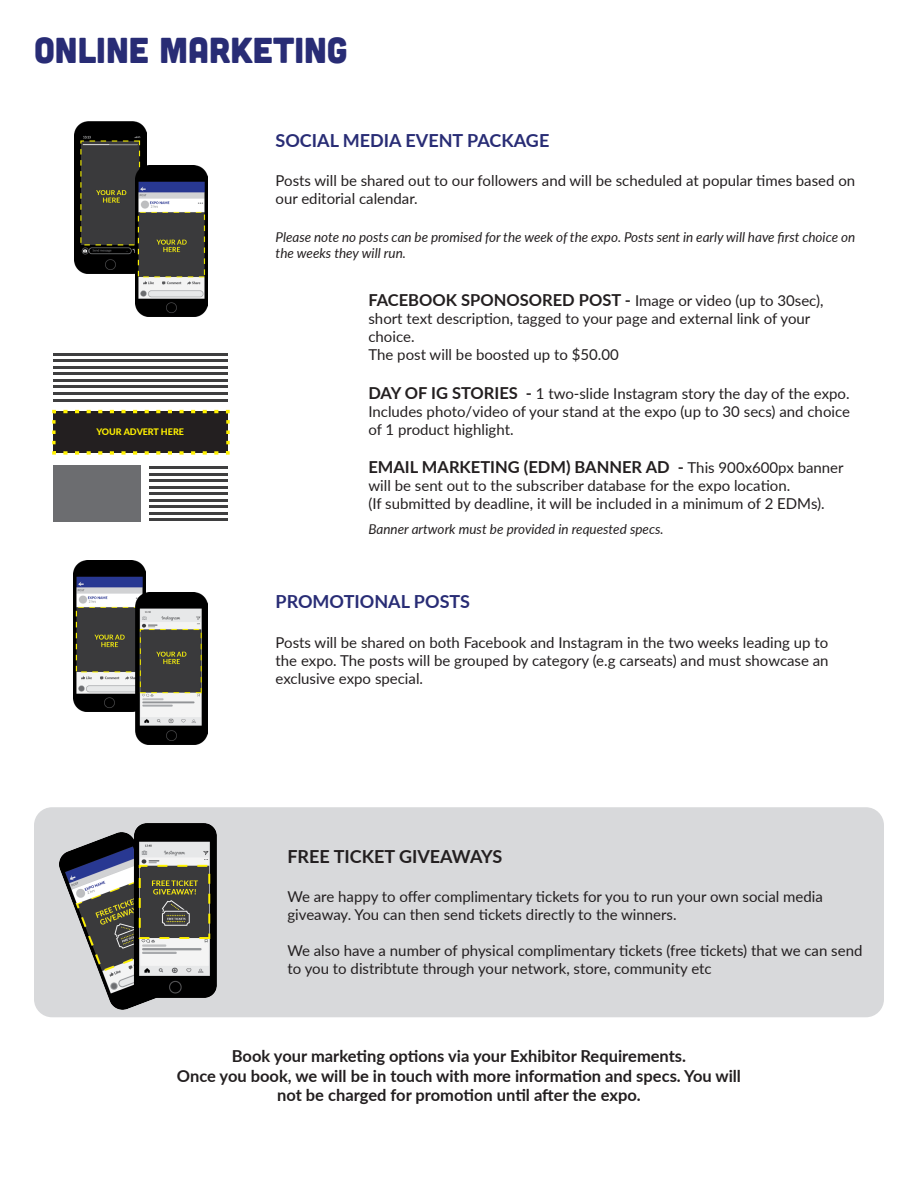
<style>
.page{position:relative;width:918px;height:1188px;background:#fff}
.page>*{position:absolute;margin:0;border:0;box-sizing:border-box;transform-origin:0 0}
.t1{font:36px "Cubano";color:#282c75}
.t2{font:700 18px "Lato";color:#282c75}
.t3{font:700 18px "Lato";color:#231f20}
.t4{font:700 16.5px/19.8px "Lato";color:#231f20;text-align:center}
.t5{font:15px/18px "Lato";color:#231f20}
.t6{font:italic 13.5px/16.2px "Lato";color:#231f20}
.t7{font:800 9px "Lato";color:#fff101}
.s1{font-weight:700;font-size:16.5px}
.s2{font-weight:400;font-size:15px}
</style>
<div class="page">
<div style="left:34px;top:807px;width:850px;height:210px;background:#d8d9db;border-radius:18px"></div>
<img style="left:75px;top:122px;width:71px;height:152px">
<img style="left:135px;top:165px;width:72px;height:152px">
<img style="left:59px;top:823px;width:157px;height:186px">
<hr style="left:54px;top:353px;width:174px;height:3px;background:#3e3e3f">
<hr style="left:54px;top:360px;width:174px;height:2px;background:#3e3e3f">
<hr style="left:54px;top:366px;width:174px;height:3px;background:#3e3e3f">
<hr style="left:54px;top:373px;width:174px;height:2px;background:#3e3e3f">
<hr style="left:54px;top:379px;width:174px;height:3px;background:#3e3e3f">
<hr style="left:54px;top:386px;width:174px;height:2px;background:#3e3e3f">
<hr style="left:54px;top:392px;width:174px;height:3px;background:#3e3e3f">
<hr style="left:54px;top:399px;width:174px;height:2px;background:#3e3e3f">
<hr style="left:149px;top:466px;width:79px;height:3px;background:#3e3e3f">
<hr style="left:149px;top:473px;width:79px;height:2px;background:#3e3e3f">
<hr style="left:149px;top:479px;width:79px;height:3px;background:#3e3e3f">
<hr style="left:149px;top:486px;width:79px;height:2px;background:#3e3e3f">
<hr style="left:149px;top:492px;width:79px;height:3px;background:#3e3e3f">
<hr style="left:149px;top:499px;width:79px;height:3px;background:#3e3e3f">
<hr style="left:149px;top:505px;width:79px;height:3px;background:#3e3e3f">
<hr style="left:149px;top:512px;width:79px;height:3px;background:#3e3e3f">
<hr style="left:149px;top:519px;width:79px;height:2px;background:#3e3e3f">
<svg style="left:52px;top:409px;width:178px;height:46px;background:#423d2f"></svg>
<div style="left:54px;top:465px;width:87px;height:56px;background:#6c6d70"></div>
<img style="left:74px;top:560px;width:72px;height:152px">
<img style="left:136px;top:592px;width:72px;height:152px">
<p class="t1" style="left:34px;top:25px;width:315px">ONLINE MARKETING</p>
<p class="t7" style="left:96px;top:425px;width:89px">YOUR ADVERT HERE</p>
<p class="t2" style="left:276px;top:127px;width:275px">SOCIAL MEDIA EVENT PACKAGE</p>
<p class="t5" style="left:276px;top:171px;width:581px">Posts will be shared out to our followers and will be scheduled at popular times based on our editorial calendar.</p>
<p class="t6" style="left:276px;top:229px;width:581px">Please note no posts can be promised for the week of the expo. Posts sent in early will have first choice on the weeks they will run.</p>
<p class="t5" style="left:368px;top:291px;width:457px"><span class="s1">FACEBOOK SPONOSORED POST -</span> Image or video (up to 30sec), short text description, tagged to your page and external link of your choice.</p>
<p class="t5" style="left:368px;top:345px;width:252px">The post will be boosted up to $50.00</p>
<p class="t5" style="left:368px;top:384px;width:483px;text-align:justify"><span class="s1">DAY OF IG STORIES -</span> 1 two-slide Instagram story the day of the expo.<br>Includes photo/video of your stand at the expo (up to 30 secs) and choice of 1 product highlight.</p>
<p class="t4" style="left:368px;top:457px;width:477px">EMAIL MARKETING (EDM) BANNER AD - <span class="s2">This 900x600px banner</span></p>
<p class="t5" style="left:368px;top:476px;width:458px">will be sent out to the subscriber database for the expo location.<br>(If submitted by deadline, it will be included in a minimum of 2 EDMs).</p>
<p class="t6" style="left:368px;top:521px;width:297px">Banner artwork must be provided in requested specs.</p>
<p class="t2" style="left:276px;top:589px;width:196px">PROMOTIONAL POSTS</p>
<p class="t5" style="left:276px;top:633px;width:555px;text-align:justify">Posts will be shared on both Facebook and Instagram in the two weeks leading up to the expo. The posts will be grouped by category (e.g carseats) and must showcase an exclusive expo special.</p>
<p class="t3" style="left:287px;top:843px;width:216px">FREE TICKET GIVEAWAYS</p>
<p class="t5" style="left:287px;top:887px;width:537px">We are happy to offer complimentary tickets for you to run your own social media giveaway. You can then send tickets directly to the winners.</p>
<p class="t5" style="left:287px;top:941px;width:577px">We also have a number of physical complimentary tickets (free tickets) that we can send to you to distribtute through your network, store, community etc</p>
<p class="t4" style="left:232px;top:1045px;width:456px">Book your marketing options via your Exhibitor Requirements.</p>
<p class="t4" style="left:177px;top:1065px;width:566px">Once you book, we will be in touch with more information and specs. You will not be charged for promotion until after the expo.</p>
</div>
